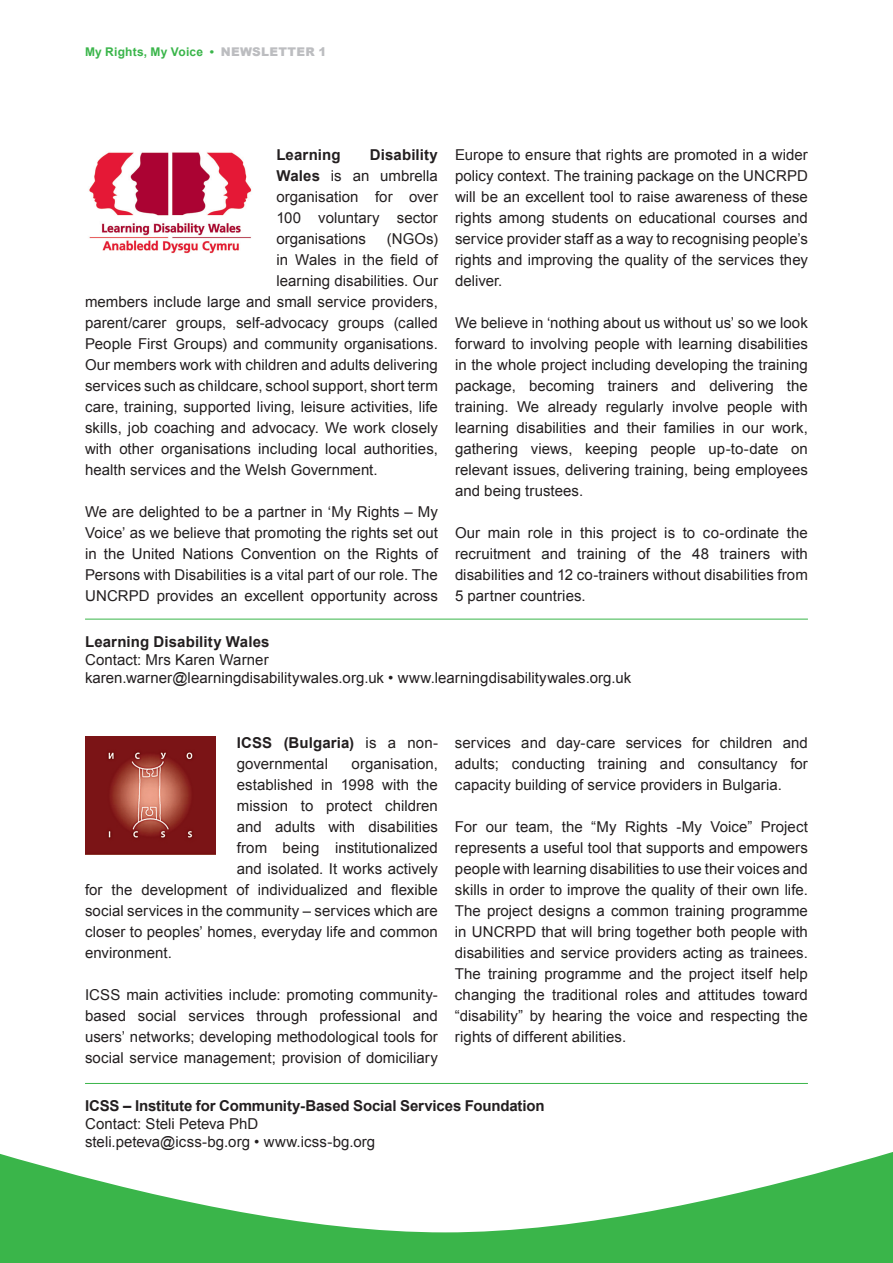
<style>
.page{position:relative;width:893px;height:1263px;background:#fff}
.page>*{position:absolute;margin:0;border:0;box-sizing:border-box;transform-origin:0 0}
.t1{font:15px/21px "Arial";letter-spacing:.005em;color:#231f20;text-align:justify}
.t2{font:700 15px "Arial";letter-spacing:-.005em;color:#231f20}
.t3{font:700 12px "Arial";letter-spacing:.02em;color:#3ab54a}
.t4{font:900 12px "Arial";color:#bcbdc0}
.s1{font-weight:900;color:#bcbdc0}
.s2{font-weight:700}
</style>
<div class="page">
<svg style="left:0;top:1152px;width:893px;height:111px;fill:#3ab54a"></svg>
<img style="left:89px;top:152px;width:163px;height:102px">
<img style="left:85px;top:736px;width:130px;height:118px">
<hr style="left:85px;top:619px;width:723px;height:1px;background:#3ab54a">
<hr style="left:85px;top:1083px;width:723px;height:1px;background:#3ab54a">
<p class="t3" style="left:85px;top:43px;width:146px">My Rights, My Voice • <span class="s1">NEWSLETTER</span></p>
<p class="t4" style="left:319px;top:43px;width:10px">1</p>
<p class="t1" style="left:276px;top:144px;width:163px;text-indent:93px"><span class="s2">Disability Wales</span> is an umbrella organisation for over 100 voluntary sector organisations</p>
<p class="t2" style="left:276px;top:145px;width:66px">Learning</p>
<p class="t1" style="left:387px;top:228px;width:53px">(NGOs)</p>
<p class="t1" style="left:276px;top:249px;width:163px">in Wales in the field of</p>
<p class="t1" style="left:276px;top:270px;width:163px">learning disabilities. Our</p>
<p class="t1" style="left:85px;top:291px;width:354px">members include large and small service providers,</p>
<p class="t1" style="left:85px;top:312px;width:354px">parent/carer groups, self-advocacy groups (called</p>
<p class="t1" style="left:85px;top:333px;width:354px">People First Groups) and community organisations.</p>
<p class="t1" style="left:85px;top:354px;width:354px">Our members work with children and adults delivering</p>
<p class="t1" style="left:85px;top:375px;width:354px">services such as childcare, school support, short term</p>
<p class="t1" style="left:85px;top:396px;width:354px">care, training, supported living, leisure activities, life</p>
<p class="t1" style="left:85px;top:417px;width:354px">skills, job coaching and advocacy. We work closely</p>
<p class="t1" style="left:85px;top:438px;width:354px">with other organisations including local authorities,</p>
<p class="t1" style="left:85px;top:459px;width:294px">health services and the Welsh Government.</p>
<p class="t1" style="left:85px;top:501px;width:354px">We are delighted to be a partner in ‘My Rights – My Voice’ as we believe that promoting the rights set out in the United Nations Convention on the Rights of Persons with Disabilities is a vital part of our role. The UNCRPD provides an excellent opportunity across</p>
<p class="t1" style="left:455px;top:144px;width:354px">Europe to ensure that rights are promoted in a wider policy context. The training package on the UNCRPD will be an excellent tool to raise awareness of these rights among students on educational courses and service provider staff as a way to recognising people’s rights and improving the quality of the services they deliver.</p>
<p class="t1" style="left:455px;top:312px;width:354px">We believe in ‘nothing about us without us’ so we look forward to involving people with learning disabilities in the whole project including developing the training package, becoming trainers and delivering the training. We already regularly involve people with learning disabilities and their families in our work, gathering views, keeping people up-to-date on relevant issues, delivering training, being employees and being trustees.</p>
<p class="t1" style="left:455px;top:522px;width:354px">Our main role in this project is to co-ordinate the recruitment and training of the 48 trainers with disabilities and 12 co-trainers without disabilities from 5 partner countries.</p>
<p class="t2" style="left:85px;top:631px;width:186px">Learning Disability Wales</p>
<p class="t1" style="left:85px;top:650px;width:548px;line-height:18px">Contact: Mrs Karen Warner<br>karen.warner@learningdisabilitywales.org.uk • www.learningdisabilitywales.org.uk</p>
<p class="t1" style="left:237px;top:733px;width:203px"><span class="s2">ICSS (Bulgaria)</span> is a non&shy;governmental</p>
<p class="t1" style="left:352px;top:754px;width:88px">organisation,</p>
<p class="t1" style="left:237px;top:775px;width:203px">established in 1998 with the</p>
<p class="t1" style="left:237px;top:796px;width:203px">mission to protect children</p>
<p class="t1" style="left:237px;top:817px;width:203px">and adults with disabilities</p>
<p class="t1" style="left:237px;top:838px;width:203px">from being institutionalized</p>
<p class="t1" style="left:237px;top:859px;width:203px">and isolated. It works actively</p>
<p class="t1" style="left:85px;top:880px;width:354px">for the development of individualized and flexible</p>
<p class="t1" style="left:85px;top:901px;width:354px">social services in the community – services which are</p>
<p class="t1" style="left:85px;top:922px;width:354px">closer to peoples’ homes, everyday life and common</p>
<p class="t1" style="left:85px;top:943px;width:88px">environment.</p>
<p class="t1" style="left:85px;top:985px;width:354px">ICSS main activities include: promoting community&shy;based social services through professional and users’ networks; developing methodological tools for social service management; provision of domiciliary</p>
<p class="t1" style="left:455px;top:733px;width:354px">services and day-care services for children and adults; conducting training and consultancy for capacity building of service providers in Bulgaria.</p>
<p class="t1" style="left:455px;top:817px;width:354px">For our team, the “My Rights -My Voice” Project represents a useful tool that supports and empowers people with learning disabilities to use their voices and skills in order to improve the quality of their own life.<br>The project designs a common training programme in UNCRPD that will bring together both people with disabilities and service providers acting as trainees.<br>The training programme and the project itself help changing the traditional roles and attitudes toward “disability” by hearing the voice and respecting the rights of different abilities.</p>
<p class="t2" style="left:85px;top:1096px;width:461px">ICSS – Institute for Community-Based Social Services Foundation</p>
<p class="t1" style="left:85px;top:1115px;width:292px;line-height:18px">Contact: Steli Peteva PhD steli.peteva@icss-bg.org • www.icss-bg.org</p>
</div>
